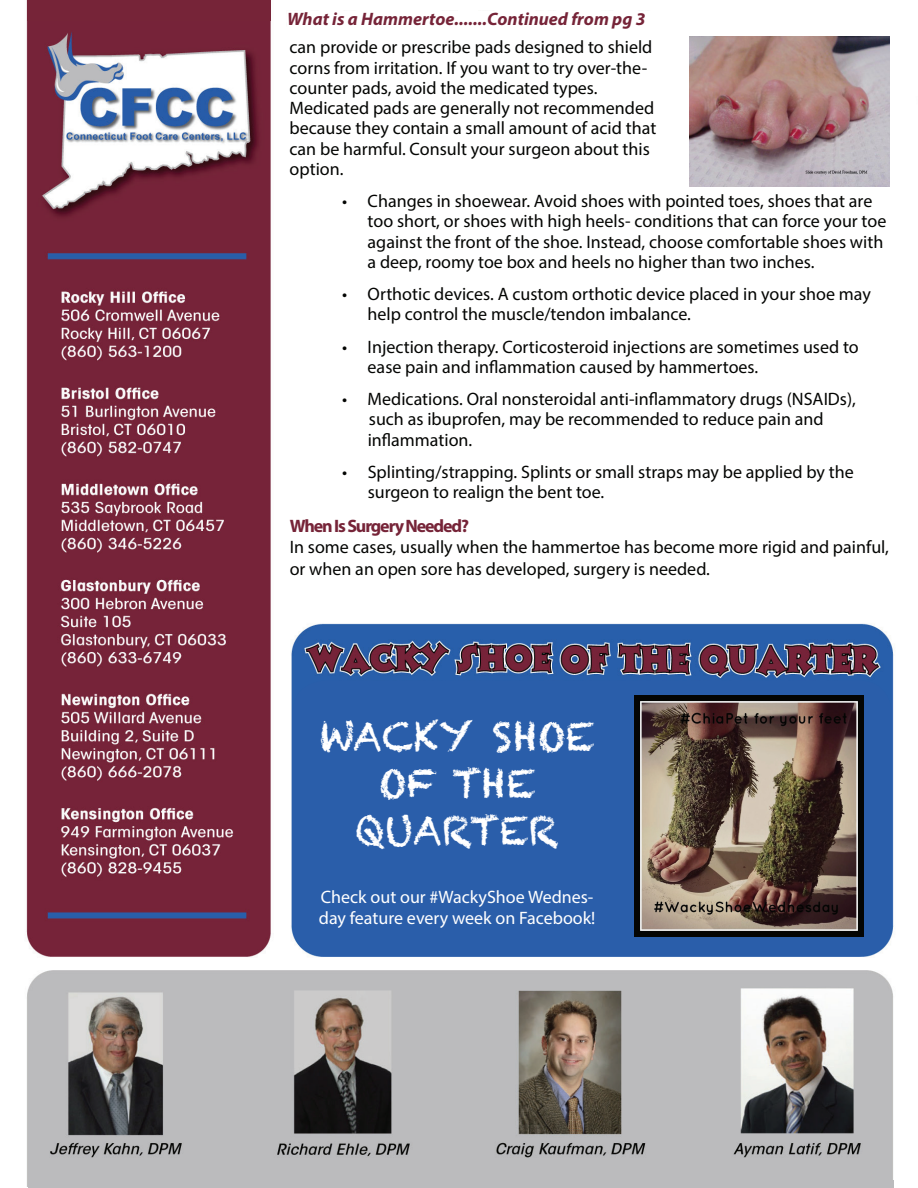
<style>
.page{position:relative;width:918px;height:1188px;background:#fff}
.page>*{position:absolute;margin:0;border:0;box-sizing:border-box;transform-origin:0 0}
.t1{font:39px/46.8px "Chalkduster";color:#fff;text-align:center}
.t2{font:18px/20.2px "Myriad Pro";color:#040503}
.t3{font:18px/21.6px "Myriad Pro";color:#fff}
.t4{font:italic 700 18px "Myriad Pro";color:#762438}
.t5{font:700 18px "Myriad Pro";letter-spacing:-.06em;color:#762438}
</style>
<div class="page">
<img style="left:26px;top:0;width:868px;height:1187px">
<div style="left:293px;top:680px;width:599px;height:277px;background:#2a5eaa;border-radius:34px"></div>
<div style="left:28px;top:0;width:243px;height:21px;background:#762438"></div>
<div style="left:28px;top:1180px;width:865px;height:8px;background:#bbbbbd"></div>
<div style="left:290px;top:34px;width:610px;height:579px;background:#fff"></div>
<div style="left:290px;top:40px;width:602px;height:582px;background:#fff"></div>
<img style="left:634px;top:696px;width:230px;height:240px">
<img style="left:689px;top:37px;width:200px;height:150px">
<div style="left:287px;top:11px;width:461px;height:22px;background:#fff"></div>
<p class="t4" style="left:287px;top:7px;width:360px">What is a Hammertoe.......Continued from pg 3</p>
<p class="t2" style="left:290px;top:37px;width:368px">can provide or prescribe pads designed to shield corns from irritation. If you want to try over-the&shy;counter pads, avoid the medicated types.<br>Medicated pads are generally not recommended because they contain a small amount of acid that can be harmful. Consult your surgeon about this option.</p>
<p class="t2" style="left:368px;top:191px;width:520px;text-indent:-26px">• Changes in shoewear. Avoid shoes with pointed toes, shoes that are too short, or shoes with high heels- conditions that can force your toe against the front of the shoe. Instead, choose comfortable shoes with a deep, roomy toe box and heels no higher than two inches.</p>
<p class="t2" style="left:368px;top:284px;width:505px;text-indent:-26px">• Orthotic devices. A custom orthotic device placed in your shoe may help control the muscle/tendon imbalance.</p>
<p class="t2" style="left:368px;top:336px;width:493px;text-indent:-26px">• Injection therapy. Corticosteroid injections are sometimes used to ease pain and inflammation caused by hammertoes.</p>
<p class="t2" style="left:368px;top:389px;width:490px;text-indent:-26px">• Medications. Oral nonsteroidal anti-inflammatory drugs (NSAIDs), such as ibuprofen, may be recommended to reduce pain and inflammation.</p>
<p class="t2" style="left:368px;top:461px;width:488px;text-indent:-26px">• Splinting/strapping. Splints or small straps may be applied by the surgeon to realign the bent toe.</p>
<p class="t5" style="left:290px;top:514px;width:181px">When Is Surgery Needed?</p>
<p class="t2" style="left:290px;top:536px;width:601px;line-height:21.6px">In some cases, usually when the hammertoe has become more rigid and painful, or when an open sore has developed, surgery is needed.</p>
<h1 class="t1" style="left:320px;top:713px;width:277px">WACKY SHOE<br>OF THE<br>QUARTER</h1>
<p class="t3" style="left:319px;top:885px;width:278px">Check out our #WackyShoe Wednes&shy;day feature every week on Facebook!</p>
</div>
